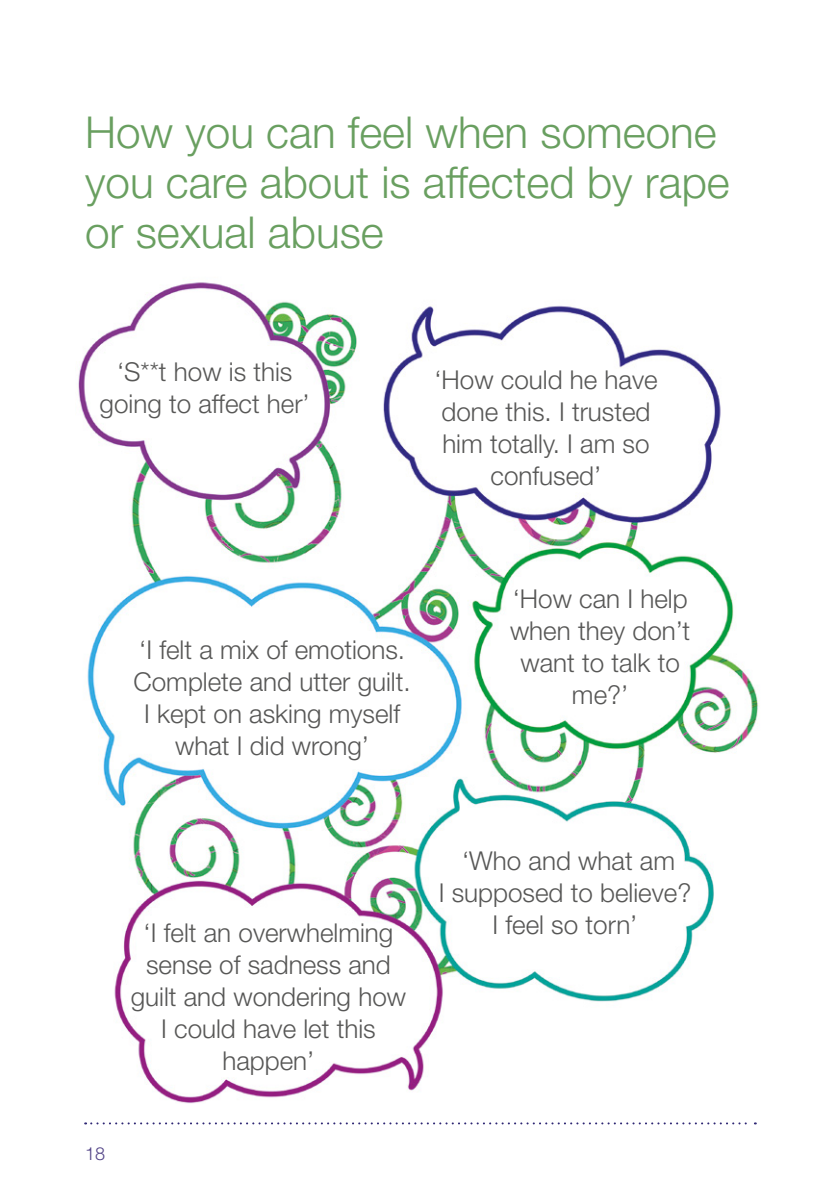
<style>
.page{position:relative;width:840px;height:1191px;background:#fff}
.page>*{position:absolute;margin:0;border:0;box-sizing:border-box;transform-origin:0 0}
.Main_Headings{font:300 44px/50px "Helvetica Neue";color:#699f60}
.t1{font:300 26px/32px "Helvetica Neue";color:#575756;text-align:center}
.t2{font:300 18px "Helvetica Neue";color:#524387}
</style>
<div class="page">
<svg style="left:85px;top:1122px;width:670px;height:2px"></svg>
<img style="left:78px;top:282px;width:682px;height:821px">
<p class="Main_Headings" style="left:85px;top:106px;width:645px">How you can feel when someone you care about is affected by rape or sexual abuse</p>
<p class="t1" style="left:100px;top:355px;width:212px">‘S**t how is this going to affect her’</p>
<p class="t1" style="left:434px;top:363px;width:225px">‘How could he have done this. I trusted him totally. I am so confused’</p>
<p class="t1" style="left:133px;top:633px;width:278px">‘I felt a mix of emotions.<br>Complete and utter guilt.<br>I kept on asking myself what I did wrong’</p>
<p class="t1" style="left:509px;top:582px;width:182px">‘How can I help when they don’t want to talk to me?’</p>
<p class="t1" style="left:131px;top:916px;width:277px">‘I felt an overwhelming sense of sadness and guilt and wondering how<br>I could have let this happen’</p>
<p class="t2" style="left:85px;top:1142px;width:22px">18</p>
<p class="t1" style="left:438px;top:844px;width:254px">‘Who and what am<br>I supposed to believe?<br>I feel so torn’</p>
</div>
